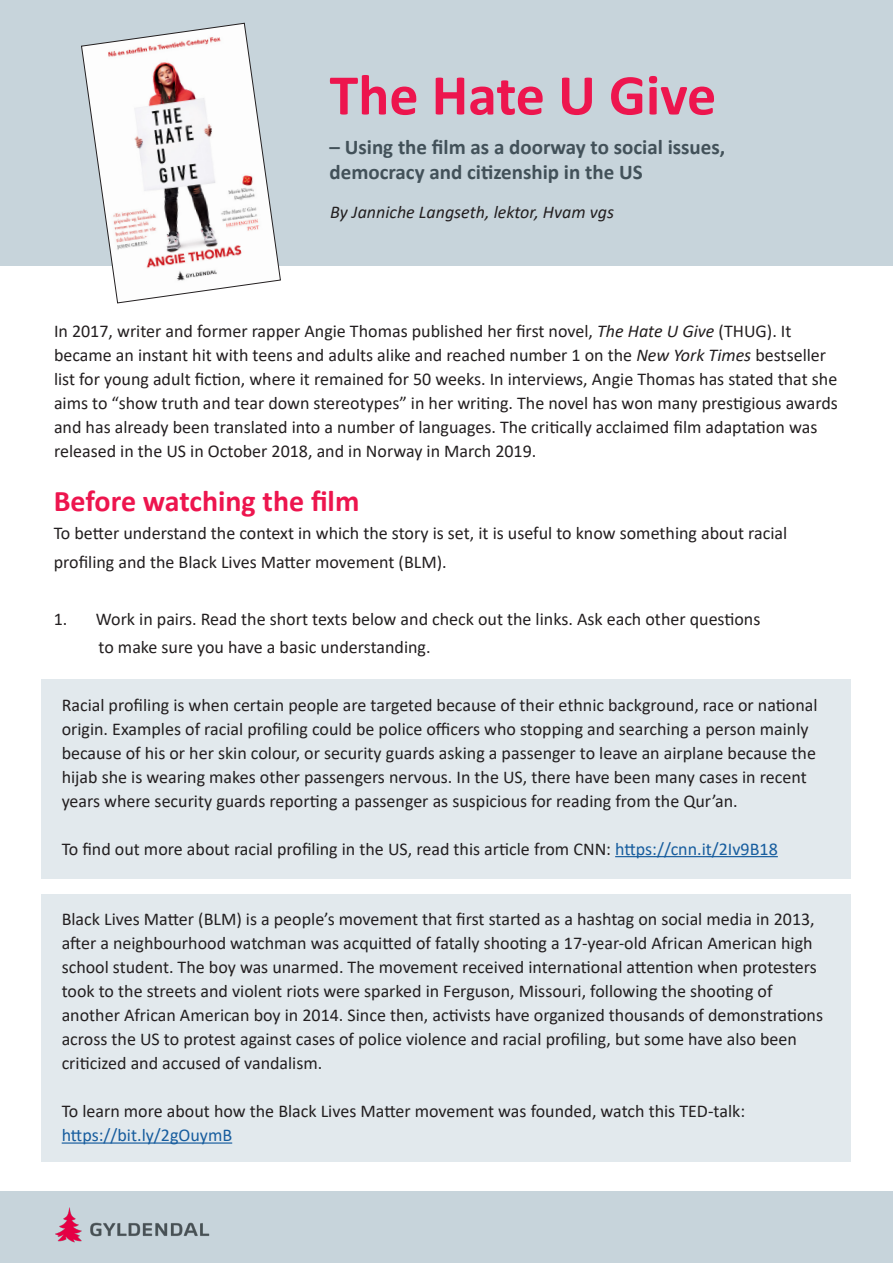
<style>
.page{position:relative;width:893px;height:1263px;background:#fff}
.page>*{position:absolute;margin:0;border:0;box-sizing:border-box;transform-origin:0 0}
.t1{font:700 58.05px "Calibri";color:#ed154e}
.t2{font:700 30px "Calibri";color:#ed154e}
.t3{font:700 21px "Calibri";color:#425159}
.t4{font:18px/24px "Calibri";color:#231f20}
.t5{font:italic 18px "Calibri";color:#231f20}
.t6{font:18px "Calibri";color:#175d9e}
.s1{font-style:italic}
.s2{color:#175d9e}
</style>
<div class="page">
<div style="left:0;top:0;width:893px;height:266px;background:#c7d4db"></div>
<div style="left:0;top:1192px;width:893px;height:71px;background:#c7d4db"></div>
<svg style="left:81px;top:23px;width:200px;height:280px"></svg>
<img style="left:55px;top:1207px;width:155px;height:36px">
<div style="left:42px;top:679px;width:809px;height:199px;background:#e2e9ed"></div>
<hr style="left:615px;top:856px;width:163px;height:1px;background:#175d9e">
<div style="left:42px;top:894px;width:809px;height:267px;background:#e2e9ed"></div>
<hr style="left:62px;top:1142px;width:170px;height:2px;background:#175d9e">
<p class="t1" style="left:330px;top:54px;width:388px">The Hate U Give</p>
<p class="t3" style="left:330px;top:132px;width:397px">– Using the film as a doorway to social issues,</p>
<p class="t3" style="left:330px;top:157px;width:315px">democracy and citizenship in the US</p>
<p class="t5" style="left:330px;top:199px;width:285px">By Janniche Langseth, lektor, Hvam vgs</p>
<p class="t4" style="left:54px;top:318px;width:785px">In 2017, writer and former rapper Angie Thomas published her first novel, <span class="s1">The Hate U Give</span> (THUG). It became an instant hit with teens and adults alike and reached number 1 on the <span class="s1">New York Times</span> bestseller list for young adult fiction, where it remained for 50 weeks. In interviews, Angie Thomas has stated that she aims to “show truth and tear down stereotypes” in her writing. The novel has won many prestigious awards and has already been translated into a number of languages. The critically acclaimed film adaptation was released in the US in October 2018, and in Norway in March 2019.</p>
<p class="t2" style="left:54px;top:480px;width:307px">Before watching the film</p>
<p class="t4" style="left:54px;top:521px;width:735px">To better understand the context in which the story is set, it is useful to know something about racial</p>
<p class="t4" style="left:54px;top:549px;width:394px">profiling and the Black Lives Matter movement (BLM).</p>
<p class="t4" style="left:54px;top:606px;width:708px">1. Work in pairs. Read the short texts below and check out the links. Ask each other questions</p>
<p class="t4" style="left:99px;top:635px;width:334px">to make sure you have a basic understanding.</p>
<p class="t4" style="left:62px;top:692px;width:757px">Racial profiling is when certain people are targeted because of their ethnic background, race or national origin. Examples of racial profiling could be police officers who stopping and searching a person mainly because of his or her skin colour, or security guards asking a passenger to leave an airplane because the hijab she is wearing makes other passengers nervous. In the US, there have been many cases in recent years where security guards reporting a passenger as suspicious for reading from the Qur’an.</p>
<p class="t4" style="left:62px;top:836px;width:718px">To find out more about racial profiling in the US, read this article from CNN: <span class="s2">https://cnn.it/2Iv9B18</span></p>
<p class="t4" style="left:62px;top:906px;width:757px">Black Lives Matter (BLM) is a people’s movement that first started as a hashtag on social media in 2013, after a neighbourhood watchman was acquitted of fatally shooting a 17-year-old African American high school student. The boy was unarmed. The movement received international attention when protesters took to the streets and violent riots were sparked in Ferguson, Missouri, following the shooting of</p>
<p class="t4" style="left:62px;top:1002px;width:763px">another African American boy in 2014. Since then, activists have organized thousands of demonstrations across the US to protest against cases of police violence and racial profiling, but some have also been criticized and accused of vandalism.</p>
<p class="t4" style="left:62px;top:1098px;width:685px">To learn more about how the Black Lives Matter movement was founded, watch this TED-talk:</p>
<p class="t6" style="left:62px;top:1122px;width:172px">https://bit.ly/2gOuymB</p>
</div>
